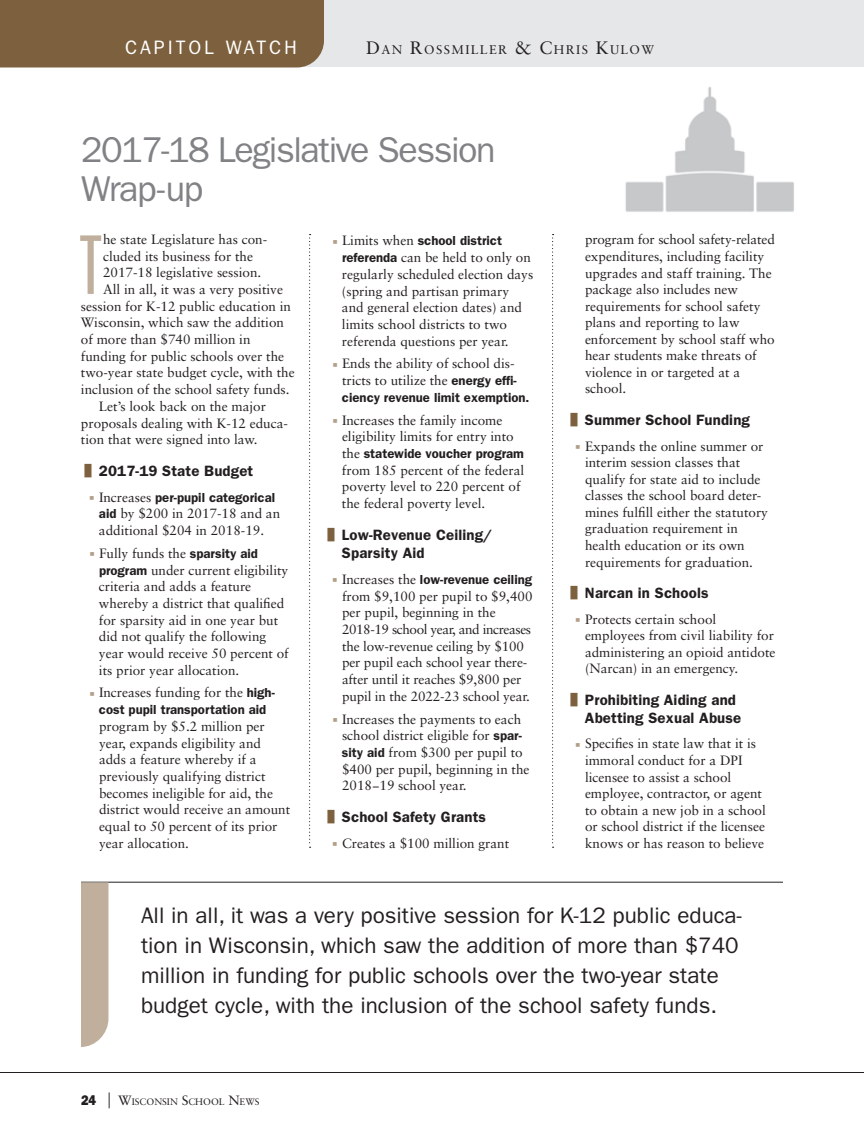
<style>
.page{position:relative;width:864px;height:1134px;background:#fff}
.page>*{position:absolute;margin:0;border:0;box-sizing:border-box;transform-origin:0 0}
.t1{font:87.75px "Franklin Gothic Book X Cmpr";color:#c0af9c}
.t2{font:36px/39px "Franklin Gothic";letter-spacing:-.04em;color:#808285}
.t3{font:22.5px/30px "Franklin Gothic";color:#231f20}
.t4{font:19.5px "Franklin Gothic";letter-spacing:.15em;color:#fff}
.t5{font:600 15px/18.1px "Franklin Gothic";letter-spacing:.01em;color:#231f20}
.t6{font:13.5px/16.6px "Sabon";color:#231f20}
.t7{font:600 13.2px "Franklin Gothic";color:#231f20}
.t8{font:12.6px "Sabon";letter-spacing:.105em;color:#231f20}
.t9{font:9.45px "Sabon";color:#231f20}
.s1{font-size:18px}
.s2{font-weight:800;font-size:13.5px;color:#7d613e}
.s3{font-family:"Universal Newswith Comm Pi";font-weight:400;font-size:15px;color:#b39f89}
.s4{font-family:"Sabon";font-weight:400;font-size:13.5px}
.s5{font-family:"Franklin Gothic";font-weight:600;font-size:13.2px}
.s6{font-family:"Universal Newswith Comm Pi";font-size:15px;color:#b39f89}
.s7{font-family:"Franklin Gothic";font-weight:800;font-size:14.1px}
.s8{font-size:20.25px}
.s9{font-size:13.5px}
</style>
<div class="page">
<hr style="left:81px;top:882px;width:702px;height:1px;background:#231f20">
<div style="left:81px;top:882px;width:27px;height:165px;background:#c0af9c"></div>
<div style="left:0;top:0;width:864px;height:68px;background:#e6e7e8"></div>
<div style="left:0;top:0;width:324px;height:68px;background:#7d613e"></div>
<svg style="left:552px;top:234px;width:2px;height:614px"></svg>
<svg style="left:309px;top:234px;width:2px;height:614px"></svg>
<hr style="left:0;top:1072px;width:864px;height:1px;background:#231f20">
<img style="left:625px;top:87px;width:169px;height:125px">
<h3 class="t4" style="left:125px;top:36px;width:173px">CAPITOL WATCH</h3>
<p class="t8" style="left:366px;top:43px;width:289px"><span class="s1">D</span>AN <span class="s1">R</span>OSSMILLER <span class="s1">&amp; C</span>HRIS <span class="s1">K</span>ULOW</p>
<h2 class="t2" style="left:81px;top:131px;width:416px">2017-18 Legislative Session<br>Wrap-up</h2>
<h1 class="t1" style="left:81px;top:220px;width:21px">T</h1>
<p class="t6" style="left:103px;top:231px;width:166px">he state Legislature has con-</p>
<p class="t6" style="left:103px;top:248px;width:152px">cluded its business for the</p>
<p class="t6" style="left:103px;top:264px;width:160px">2017-18 legislative session.</p>
<p class="t6" style="left:103px;top:281px;width:182px">All in all, it was a very positive</p>
<p class="t6" style="left:81px;top:297px;width:212px">session for K-12 public education in</p>
<p class="t6" style="left:81px;top:314px;width:205px">Wisconsin, which saw the addition</p>
<p class="t6" style="left:81px;top:331px;width:171px">of more than $740 million in</p>
<p class="t6" style="left:81px;top:348px;width:205px">funding for public schools over the</p>
<p class="t6" style="left:81px;top:364px;width:215px">two-year state budget cycle, with the</p>
<p class="t6" style="left:81px;top:381px;width:210px">inclusion of the school safety funds.</p>
<p class="t6" style="left:99px;top:398px;width:169px">Let’s look back on the major</p>
<p class="t6" style="left:81px;top:414px;width:209px">proposals dealing with K-12 educa-</p>
<p class="t6" style="left:81px;top:431px;width:178px">tion that were signed into law.</p>
<p class="t5" style="left:81px;top:462px;width:174px"><span class="s2">|</span>2017-19 State Budget</p>
<p class="t7" style="left:90px;top:489px;width:187px"><span class="s3">b</span> <span class="s4">Increases</span> per-pupil categorical</p>
<p class="t6" style="left:99px;top:505px;width:183px"><span class="s5">aid</span> by $200 in 2017-18 and an additional $204 in 2018-19.</p>
<p class="t6" style="left:99px;top:545px;width:191px;text-indent:-9px"><span class="s6">b</span> Fully funds the <span class="s5">sparsity aid program</span> under current eligibility criteria and adds a feature whereby a district that qualified for sparsity aid in one year but did not qualify the following year would receive 50 percent of its prior year allocation.</p>
<p class="t6" style="left:90px;top:684px;width:186px"><span class="s6">b</span> Increases funding for the <span class="s5">high-</span></p>
<p class="t7" style="left:99px;top:702px;width:169px">cost pupil transportation aid</p>
<p class="t6" style="left:99px;top:718px;width:193px">program by $5.2 million per year, expands eligibility and adds a feature whereby if a previously qualifying district becomes ineligible for aid, the district would receive an amount equal to 50 percent of its prior year allocation.</p>
<p class="t7" style="left:333px;top:233px;width:171px"><span class="s3">b</span> <span class="s4">Limits when</span> school district</p>
<p class="t6" style="left:342px;top:249px;width:193px"><span class="s5">referenda</span> can be held to only on regularly scheduled election days (spring and partisan primary and general election dates) and limits school districts to two referenda questions per year.</p>
<p class="t6" style="left:333px;top:355px;width:185px;text-align:right"><span class="s6">b</span> Ends the ability of school dis&shy;tricts to utilize the <span class="s5">energy effi-</span></p>
<p class="t7" style="left:342px;top:390px;width:189px">ciency revenue limit exemption.</p>
<p class="t6" style="left:342px;top:411px;width:173px;text-indent:-9px"><span class="s6">b</span> Increases the family income eligibility limits for entry into</p>
<p class="t7" style="left:342px;top:446px;width:184px"><span class="s4">the</span> statewide voucher program</p>
<p class="t6" style="left:342px;top:462px;width:184px">from 185 percent of the federal poverty level to 220 percent of the federal poverty level.</p>
<p class="t5" style="left:342px;top:526px;width:152px;text-indent:-18px"><span class="s2">|</span>Low-Revenue Ceiling/<br>Sparsity Aid</p>
<p class="t7" style="left:333px;top:571px;width:201px"><span class="s3">b</span> <span class="s4">Increases the</span> low-revenue ceiling</p>
<p class="t6" style="left:342px;top:587px;width:192px">from $9,100 per pupil to $9,400 per pupil, beginning in the<br>2018-19 school year, and increases the low-revenue ceiling by $100 per pupil each school year there&shy;after until it reaches $9,800 per pupil in the 2022-23 school year.</p>
<p class="t6" style="left:342px;top:710px;width:189px;text-indent:-9px"><span class="s6">b</span> Increases the payments to each school district eligible for <span class="s5">spar&shy;sity aid</span> from $300 per pupil to $400 per pupil, beginning in the<br>2018−19 school year.</p>
<p class="t5" style="left:324px;top:808px;width:164px"><span class="s2">|</span>School Safety Grants</p>
<p class="t6" style="left:333px;top:835px;width:178px"><span class="s6">b</span> Creates a $100 million grant</p>
<p class="t6" style="left:585px;top:231px;width:191px">program for school safety-related expenditures, including facility upgrades and staff training. The package also includes new requirements for school safety plans and reporting to law enforcement by school staff who hear students make threats of violence in or targeted at a school.</p>
<p class="t5" style="left:567px;top:411px;width:184px"><span class="s2">|</span>Summer School Funding</p>
<p class="t6" style="left:585px;top:437px;width:185px;text-indent:-9px"><span class="s6">b</span> Expands the online summer or interim session classes that qualify for state aid to include classes the school board deter&shy;mines fulfill either the statutory graduation requirement in health education or its own requirements for graduation.</p>
<p class="t5" style="left:567px;top:584px;width:143px"><span class="s2">|</span>Narcan in Schools</p>
<p class="t6" style="left:585px;top:611px;width:192px;text-indent:-9px"><span class="s6">b</span> Protects certain school employees from civil liability for administering an opioid antidote (Narcan) in an emergency.</p>
<p class="t5" style="left:585px;top:691px;width:158px;text-indent:-18px"><span class="s2">|</span>Prohibiting Aiding and<br>Abetting Sexual Abuse</p>
<p class="t6" style="left:585px;top:735px;width:182px;text-indent:-9px"><span class="s6">b</span> Specifies in state law that it is immoral conduct for a DPI licensee to assist a school employee, contractor, or agent to obtain a new job in a school or school district if the licensee knows or has reason to believe</p>
<p class="t3" style="left:141px;top:901px;width:602px">All in all, it was a very positive session for K-12 public educa&shy;tion in Wisconsin, which saw the addition of more than $740 million in funding for public schools over the two-year state budget cycle, with the inclusion of the school safety funds.</p>
<p class="t9" style="left:81px;top:1097px;width:180px"><span class="s7">24</span> <span class="s8">|</span> <span class="s9">W</span>ISCONSIN <span class="s9">S</span>CHOOL <span class="s9">N</span>EWS</p>
</div>
